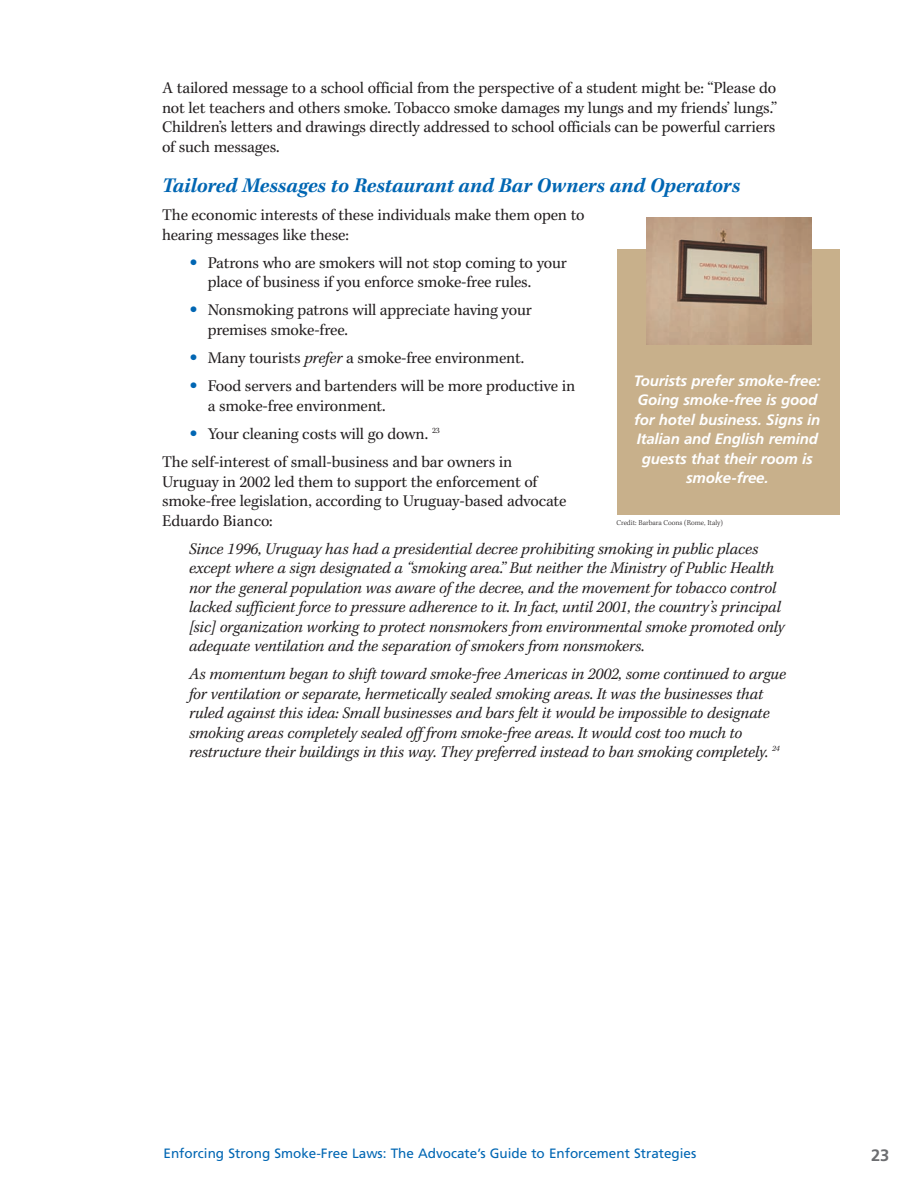
<style>
.page{position:relative;width:918px;height:1188px;background:#fff}
.page>*{position:absolute;margin:0;border:0;box-sizing:border-box;transform-origin:0 0}
.t1{font:italic 700 21px "Kepler";letter-spacing:-.01em;color:#0166b3}
.t2{font:italic 16.5px/19.5px "Kepler";letter-spacing:-.01em;color:#231f20}
.t3{font:16.5px/19.5px "Kepler";letter-spacing:-.01em;color:#231f20}
.t4{font:700 16.5px "Frutiger";color:#6c6d70}
.t5{font:italic 700 15px/19.5px "Frutiger";letter-spacing:-.01em;color:#fff;text-align:center}
.t6{font:13.5px "Frutiger";color:#0166b3}
.t7{font:300 7.5px "Kepler";color:#231f20}
.s1{font-family:"Frutiger";font-weight:700;color:#0166b3}
.s2{font-style:italic}
</style>
<div class="page">
<svg style="left:617px;top:217px;width:223px;height:298px;background:#c7af8d"></svg>
<svg style="left:647px;top:249px;width:165px;height:96px;background:#b9a088"></svg>
<p class="t3" style="left:162px;top:80px;width:617px;text-align:justify">A tailored message to a school official from the perspective of a student might be: “Please do not let teachers and others smoke. Tobacco smoke damages my lungs and my friends’ lungs.” Children’s letters and drawings directly addressed to school officials can be powerful carriers of such messages.</p>
<p class="t1" style="left:162px;top:176px;width:580px">Tailored Messages to Restaurant and Bar Owners and Operators</p>
<p class="t3" style="left:162px;top:206px;width:424px">The economic interests of these individuals make them open to hearing messages like these:</p>
<p class="t3" style="left:208px;top:254px;width:361px;text-indent:-18px"><span class="s1">•</span> Patrons who are smokers will not stop coming to your place of business if you enforce smoke-free rules.</p>
<p class="t3" style="left:208px;top:302px;width:326px;text-indent:-18px"><span class="s1">•</span> Nonsmoking patrons will appreciate having your premises smoke-free.</p>
<p class="t3" style="left:190px;top:349px;width:336px"><span class="s1">•</span> Many tourists <span class="s2">prefer</span> a smoke-free environment.</p>
<p class="t3" style="left:208px;top:378px;width:369px;text-indent:-18px"><span class="s1">•</span> Food servers and bartenders will be more productive in a smoke-free environment.</p>
<p class="t3" style="left:162px;top:421px;width:352px;line-height:28.2px;text-indent:28px"><span class="s1">•</span> Your cleaning costs will go down. <sup>23<br></sup>The self-interest of small-business and bar owners in</p>
<p class="t3" style="left:162px;top:473px;width:406px">Uruguay in 2002 led them to support the enforcement of smoke-free legislation, according to Uruguay-based advocate<br>Eduardo Bianco:</p>
<p class="t2" style="left:189px;top:540px;width:597px">Since 1996, Uruguay has had a presidential decree prohibiting smoking in public places except where a sign designated a “smoking area.” But neither the Ministry of Public Health nor the general population was aware of the decree, and the movement for tobacco control lacked sufficient force to pressure adherence to it. In fact, until 2001, the country’s principal [sic] organization working to protect nonsmokers from environmental smoke promoted only adequate ventilation and the separation of smokers from nonsmokers.</p>
<p class="t2" style="left:189px;top:666px;width:599px">As momentum began to shift toward smoke-free Americas in 2002, some continued to argue for ventilation or separate, hermetically sealed smoking areas. It was the businesses that ruled against this idea: Small businesses and bars felt it would be impossible to designate smoking areas completely sealed off from smoke-free areas. It would cost too much to restructure their buildings in this way. They preferred instead to ban smoking completely. <sup>24</sup></p>
<p class="t5" style="left:634px;top:372px;width:189px">Tourists prefer smoke-free:<br>Going smoke-free is good for hotel business. Signs in<br>Italian and English remind guests that their room is smoke-free.</p>
<p class="t7" style="left:617px;top:519px;width:108px">Credit: Barbara Coons (Rome, Italy)</p>
<p class="t6" style="left:164px;top:1147px;width:534px">Enforcing Strong Smoke-Free Laws: The Advocate’s Guide to Enforcement Strategies</p>
<p class="t4" style="left:871px;top:1149px;width:20px">23</p>
</div>
